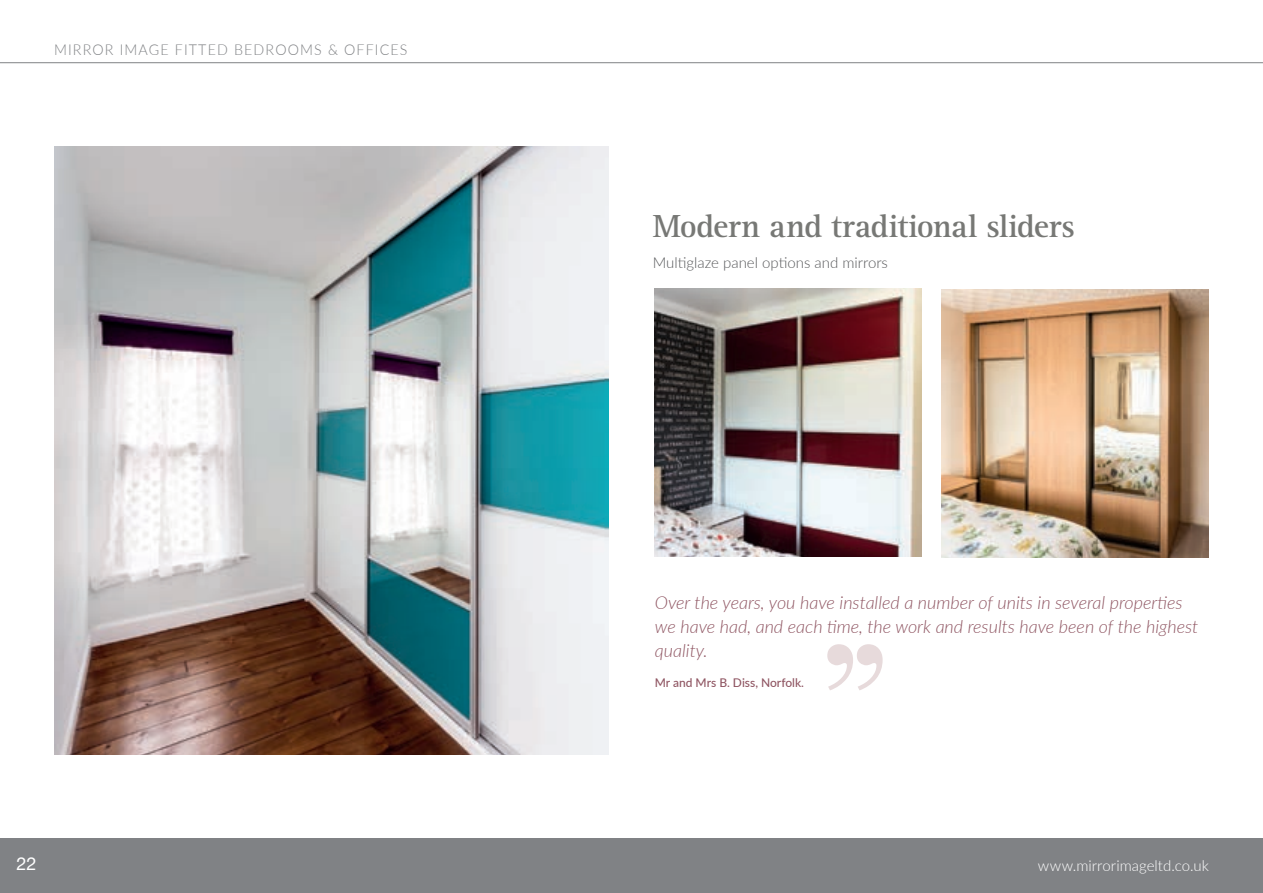
<style>
.page{position:relative;width:1263px;height:893px;background:#fff}
.page>*{position:absolute;margin:0;border:0;box-sizing:border-box;transform-origin:0 0}
.t1{font:700 33px "Rotis Serif";letter-spacing:-.02em;color:#777875}
.t2{font:italic 300 18px/24px "Lato";color:#8f5562}
.t3{font:18px "Helvetica Neue";color:#fff}
.t4{font:300 15px "Lato";letter-spacing:.08em;color:#808285;scale:.95 1}
.t5{font:300 15px "Lato";color:#57585a}
.t6{font:300 15px "Lato";color:#fff}
.t7{font:500 12px "Lato";color:#8f5562}
</style>
<div class="page">
<img style="left:54px;top:147px;width:554px;height:607px">
<img style="left:941px;top:289px;width:268px;height:268px">
<img style="left:654px;top:289px;width:268px;height:268px">
<hr style="left:0;top:62px;width:1263px;height:1px;background:#808285">
<svg style="left:827px;top:644px;width:56px;height:46px"></svg>
<div style="left:0;top:839px;width:1263px;height:54px;background:#808285"></div>
<p class="t4" style="left:54px;top:39px;width:374px">MIRROR IMAGE FITTED BEDROOMS &amp; OFFICES</p>
<h1 class="t1" style="left:653px;top:206px;width:424px">Modern and traditional sliders</h1>
<p class="t5" style="left:653px;top:252px;width:237px">Multiglaze panel options and mirrors</p>
<p class="t2" style="left:655px;top:590px;width:545px">Over the years, you have installed a number of units in several properties we have had, and each time, the work and results have been of the highest quality.</p>
<p class="t7" style="left:655px;top:674px;width:151px">Mr and Mrs B. Diss, Norfolk.</p>
<p class="t3" style="left:17px;top:851px;width:22px">22</p>
<p class="t6" style="left:1038px;top:855px;width:173px">www.mirrorimageltd.co.uk</p>
</div>
